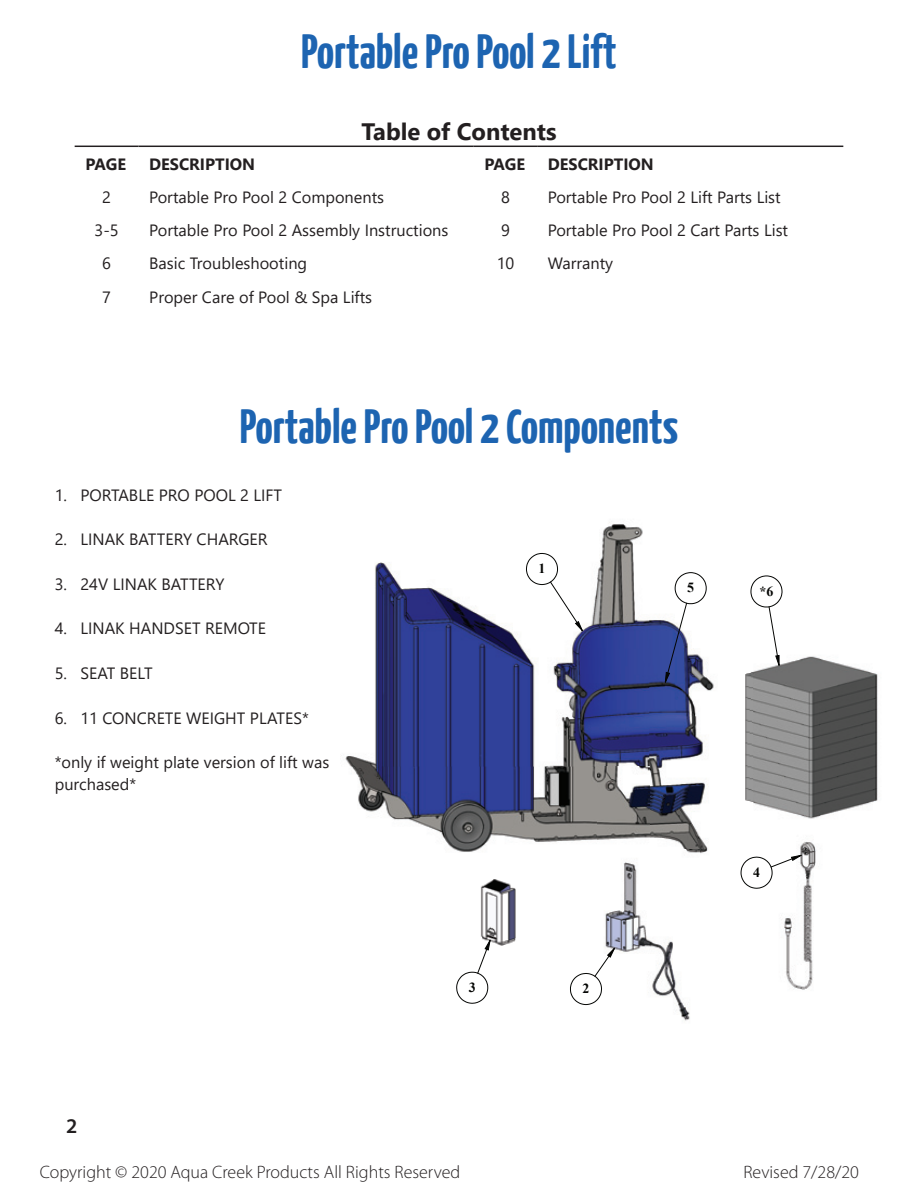
<style>
.page{position:relative;width:918px;height:1188px;background:#fff}
.page>*{position:absolute;margin:0;border:0;box-sizing:border-box;transform-origin:0 0}
.t1{font:700 48px "Yanone Kaffeesatz";color:#1d64b1}
.t2{font:700 23.7px "Segoe UI";color:#231f20}
.t3{font:600 21px "Myriad Pro";color:#231f20}
.t4{font:300 18px "Myriad Pro";color:#231f20}
.t5{font:16.35px/22.4px "Segoe UI";color:#231f20}
.t6{font:700 16.35px "Segoe UI";color:#231f20}
.t7{font:700 13.95px "Times New Roman";color:#040503}
</style>
<div class="page">
<hr style="left:75px;top:146px;width:64px;height:1px;background:#231f20">
<hr style="left:139px;top:146px;width:335px;height:1px;background:#231f20">
<hr style="left:474px;top:146px;width:63px;height:1px;background:#231f20">
<hr style="left:537px;top:146px;width:306px;height:1px;background:#231f20">
<img style="left:678px;top:1005px;width:12px;height:16px">
<img style="left:802px;top:841px;width:14px;height:149px">
<img style="left:345px;top:522px;width:298px;height:245px">
<img style="left:351px;top:767px;width:105px;height:83px">
<img style="left:802px;top:656px;width:76px;height:163px">
<svg style="left:456px;top:553px;width:346px;height:452px"></svg>
<svg style="left:477px;top:581px;width:325px;height:396px"></svg>
<svg style="left:485px;top:622px;width:316px;height:335px"></svg>
<h1 class="t1" style="left:301px;top:22px;width:317px">Portable Pro Pool 2 Lift</h1>
<h2 class="t2" style="left:361px;top:110px;width:197px">Table of Contents</h2>
<p class="t6" style="left:85px;top:148px;width:42px">PAGE</p>
<p class="t6" style="left:149px;top:148px;width:108px">DESCRIPTION</p>
<p class="t6" style="left:484px;top:148px;width:42px">PAGE</p>
<p class="t6" style="left:548px;top:148px;width:108px">DESCRIPTION</p>
<p class="t5" style="left:102px;top:184px;width:10px">2</p>
<p class="t5" style="left:149px;top:184px;width:236px">Portable Pro Pool 2 Components</p>
<p class="t5" style="left:501px;top:184px;width:10px">8</p>
<p class="t5" style="left:548px;top:184px;width:234px">Portable Pro Pool 2 Lift Parts List</p>
<p class="t5" style="left:95px;top:218px;width:26px">3-5</p>
<p class="t5" style="left:149px;top:218px;width:301px">Portable Pro Pool 2 Assembly Instructions</p>
<p class="t5" style="left:501px;top:218px;width:10px">9</p>
<p class="t5" style="left:548px;top:218px;width:242px">Portable Pro Pool 2 Cart Parts List</p>
<p class="t5" style="left:102px;top:251px;width:10px">6</p>
<p class="t5" style="left:149px;top:251px;width:160px">Basic Troubleshooting</p>
<p class="t5" style="left:497px;top:251px;width:19px">10</p>
<p class="t5" style="left:548px;top:251px;width:67px">Warranty</p>
<p class="t5" style="left:102px;top:284px;width:10px">7</p>
<p class="t5" style="left:149px;top:284px;width:224px">Proper Care of Pool &amp; Spa Lifts</p>
<h1 class="t1" style="left:240px;top:397px;width:440px">Portable Pro Pool 2 Components</h1>
<p class="t5" style="left:55px;top:482px;width:229px">1. PORTABLE PRO POOL 2 LIFT</p>
<p class="t5" style="left:55px;top:527px;width:214px">2. LINAK BATTERY CHARGER</p>
<p class="t5" style="left:55px;top:571px;width:171px">3. 24V LINAK BATTERY</p>
<p class="t5" style="left:55px;top:616px;width:213px">4. LINAK HANDSET REMOTE</p>
<p class="t5" style="left:55px;top:661px;width:99px">5. SEAT BELT</p>
<p class="t5" style="left:55px;top:705px;width:256px">6. 11 CONCRETE WEIGHT PLATES*</p>
<p class="t5" style="left:55px;top:750px;width:276px">*only if weight plate version of lift was purchased*</p>
<p class="t7" style="left:539px;top:559px;width:8px">1</p>
<p class="t7" style="left:687px;top:578px;width:8px">5</p>
<p class="t7" style="left:760px;top:581px;width:15px">*6</p>
<p class="t7" style="left:753px;top:862px;width:8px">4</p>
<p class="t7" style="left:469px;top:977px;width:8px">3</p>
<p class="t7" style="left:583px;top:979px;width:8px">2</p>
<p class="t3" style="left:66px;top:1113px;width:13px">2</p>
<p class="t4" style="left:40px;top:1162px;width:422px">Copyright © 2020 Aqua Creek Products All Rights Reserved</p>
<p class="t4" style="left:743px;top:1162px;width:117px">Revised 7/28/20</p>
</div>
